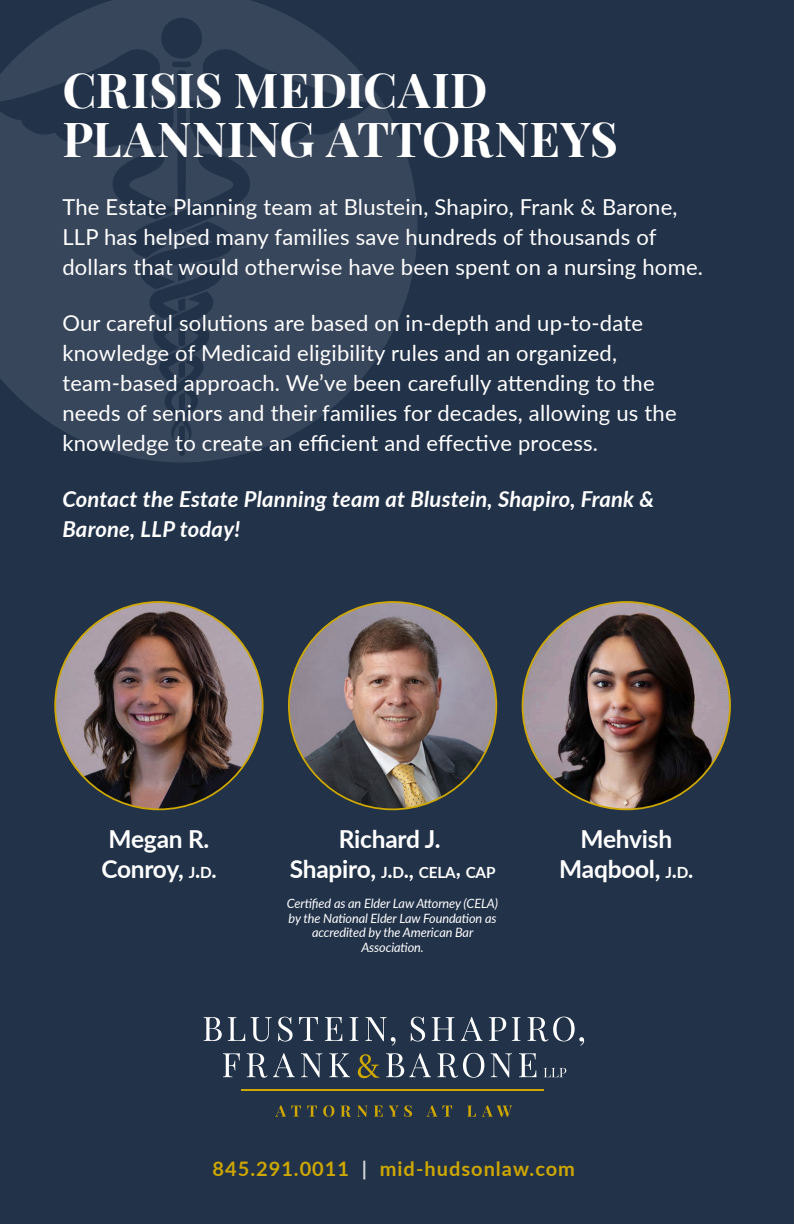
<style>
.page{position:relative;width:794px;height:1224px;background:#223249}
.page>*{position:absolute;margin:0;border:0;box-sizing:border-box;transform-origin:0 0}
.t1{font:700 48.2px/48.2px "Playfair Display";letter-spacing:.005em;color:#fff}
.t2{font:700 24.8px/30px "Lato";letter-spacing:-.01em;color:#fff}
.t3{font:22px/30px "Lato";letter-spacing:.01em;color:#fff}
.t4{font:italic 700 22px/30px "Lato";letter-spacing:.01em;color:#fff}
.t5{font:700 20px "Lato";letter-spacing:.05em;color:#cea700}
.t6{font:700 15.4px "Lato";letter-spacing:-.01em;color:#fff}
.t7{font:italic 12.8px/14.8px "Lato";letter-spacing:-.01em;color:#fff;text-align:center}
.s1{font-size:15.4px}
.s2{font-size:22px}
.s3{font-size:24.8px}
.s4{color:#d7d6d8}
</style>
<div class="page">
<svg style="left:26px;top:0;width:391px;height:462px;fill:#38465b"></svg>
<div style="left:161px;top:18px;width:41px;height:41px;background:#223249;border-radius:50%"></div>
<svg style="left:0;top:48px;width:371px;height:409px"></svg>
<img style="left:288px;top:601px;width:210px;height:209px">
<svg style="left:204px;top:1017px;width:18px;height:24px"></svg>
<svg style="left:228px;top:1017px;width:44px;height:24px"></svg>
<svg style="left:278px;top:1017px;width:14px;height:24px"></svg>
<svg style="left:299px;top:1017px;width:19px;height:24px"></svg>
<svg style="left:325px;top:1017px;width:17px;height:24px"></svg>
<svg style="left:349px;top:1017px;width:9px;height:24px"></svg>
<svg style="left:365px;top:1017px;width:30px;height:29px"></svg>
<svg style="left:410px;top:1017px;width:15px;height:24px"></svg>
<svg style="left:431px;top:1017px;width:23px;height:24px"></svg>
<svg style="left:461px;top:1017px;width:21px;height:24px"></svg>
<svg style="left:489px;top:1017px;width:17px;height:24px"></svg>
<svg style="left:512px;top:1017px;width:8px;height:24px"></svg>
<svg style="left:527px;top:1017px;width:57px;height:29px"></svg>
<svg style="left:223px;top:1053px;width:17px;height:24px"></svg>
<svg style="left:247px;top:1053px;width:48px;height:25px"></svg>
<svg style="left:301px;top:1053px;width:21px;height:24px"></svg>
<svg style="left:329px;top:1053px;width:21px;height:24px"></svg>
<svg style="left:386px;top:1053px;width:45px;height:24px"></svg>
<svg style="left:437px;top:1053px;width:47px;height:25px"></svg>
<svg style="left:490px;top:1053px;width:22px;height:24px"></svg>
<svg style="left:519px;top:1053px;width:17px;height:24px"></svg>
<svg style="left:544px;top:1068px;width:22px;height:9px"></svg>
<svg style="left:275px;top:1106px;width:26px;height:11px"></svg>
<svg style="left:307px;top:1106px;width:10px;height:11px"></svg>
<svg style="left:323px;top:1105px;width:11px;height:12px"></svg>
<svg style="left:340px;top:1106px;width:11px;height:11px"></svg>
<svg style="left:357px;top:1106px;width:10px;height:11px"></svg>
<svg style="left:374px;top:1106px;width:8px;height:11px"></svg>
<svg style="left:389px;top:1106px;width:9px;height:11px"></svg>
<svg style="left:404px;top:1105px;width:8px;height:12px"></svg>
<svg style="left:426px;top:1106px;width:26px;height:11px"></svg>
<svg style="left:467px;top:1106px;width:9px;height:11px"></svg>
<svg style="left:482px;top:1106px;width:30px;height:11px"></svg>
<hr style="left:241px;top:1089px;width:303px;height:2px;background:#cea700">
<svg style="left:358px;top:1054px;width:21px;height:24px"></svg>
<svg style="left:55px;top:602px;width:208px;height:207px"></svg>
<img style="left:524px;top:602px;width:206px;height:207px">
<h1 class="t1" style="left:62px;top:62px;width:557px">CRISIS MEDICAID<br>PLANNING ATTORNEYS</h1>
<p class="t3" style="left:62px;top:191px;width:642px">The Estate Planning team at Blustein, Shapiro, Frank &amp; Barone,<br>LLP has helped many families save hundreds of thousands of dollars that would otherwise have been spent on a nursing home.</p>
<p class="t3" style="left:62px;top:307px;width:616px">Our careful solutions are based on in-depth and up-to-date knowledge of Medicaid eligibility rules and an organized, team-based approach. We’ve been carefully attending to the needs of seniors and their families for decades, allowing us the knowledge to create an efficient and effective process.</p>
<p class="t4" style="left:62px;top:483px;width:593px">Contact the Estate Planning team at Blustein, Shapiro, Frank &amp;<br>Barone, LLP today!</p>
<p class="t2" style="left:101px;top:823px;width:117px">Megan R.<br>Conroy, <span class="s1">J</span><span class="s2">.</span><span class="s1">D</span><span class="s2">.</span></p>
<p class="t2" style="left:559px;top:823px;width:136px;text-align:center">Mehvish<br>Maqbool, <span class="s1">J</span><span class="s2">.</span><span class="s1">D</span><span class="s2">.</span></p>
<p class="t2" style="left:339px;top:823px;width:103px">Richard J.</p>
<p class="t6" style="left:290px;top:861px;width:207px"><span class="s3">Shapiro,</span> J<span class="s2">.</span>D<span class="s2">.,</span> CELA<span class="s2">,</span> CAP</p>
<p class="t7" style="left:287px;top:895px;width:213px">Certified as an Elder Law Attorney (CELA) by the National Elder Law Foundation as accredited by the American Bar<br>Association.</p>
<p class="t5" style="left:212px;top:1154px;width:364px">845.291.0011 <span class="s4">|</span> mid-hudsonlaw.com</p>
</div>
